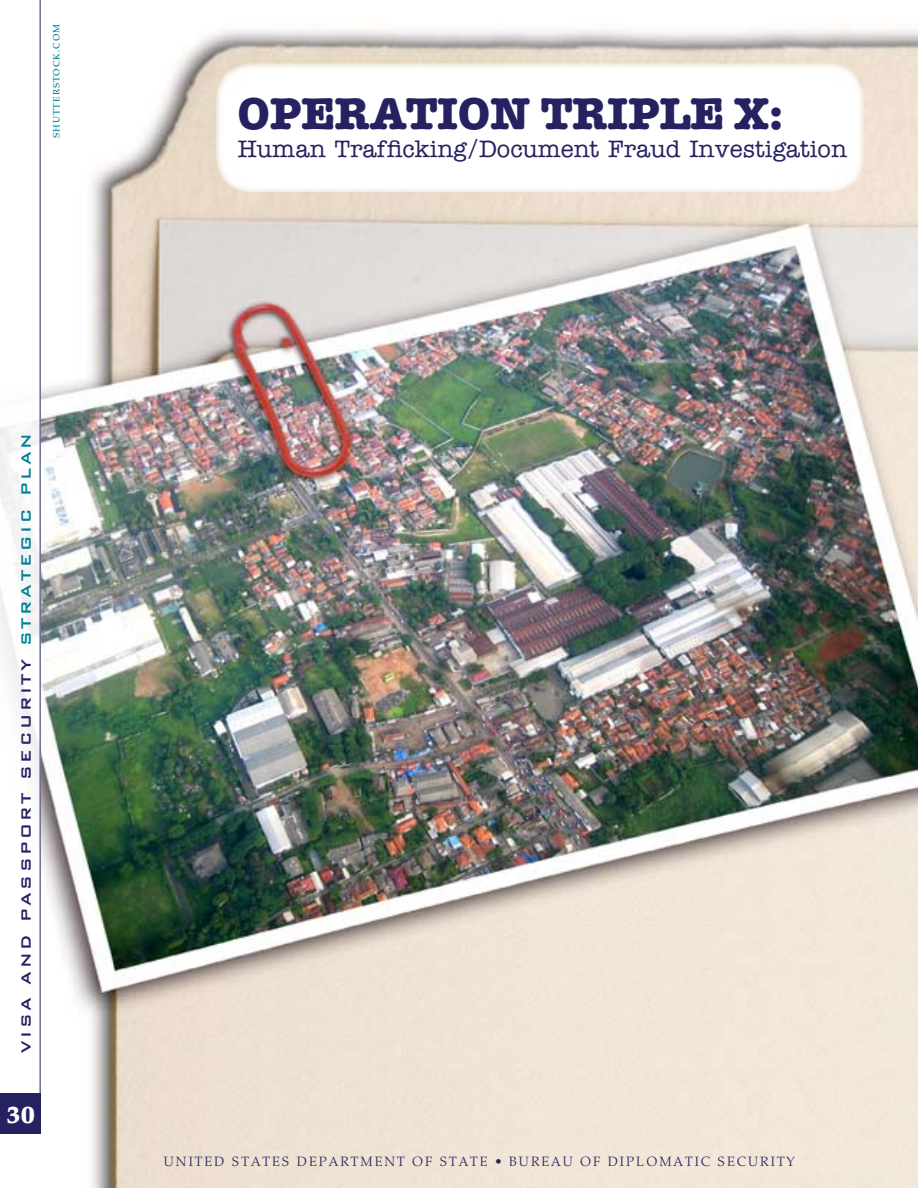
<style>
.page{position:relative;width:918px;height:1188px;background:#fff}
.page>*{position:absolute;margin:0;border:0;box-sizing:border-box;transform-origin:0 0}
.t1{font:700 45px "American Typewriter";color:#262261}
.t2{font:500 24px "American Typewriter";color:#262261}
.t3{font:900 24px "Palatino";color:#fff}
.t4{font:500 18px "Bank Gothic BT";letter-spacing:.15em;color:#262261}
.t5{font:500 18px "Bank Gothic BT";color:#007f96}
.t6{font:300 13.5px "Palatino";letter-spacing:.15em;color:#262261}
.t7{font:500 9px "Palatino";letter-spacing:.1em;color:#007f96}
.s1{color:#007f96}
</style>
<div class="page">
<img style="left:39px;top:0;width:879px;height:1188px">
<div style="left:0;top:202px;width:40px;height:892px;background:#fff"></div>
<hr style="left:40px;top:0;width:1px;height:1134px;background:#262261">
<div style="left:0;top:1094px;width:40px;height:40px;background:#262261"></div>
<div style="left:216px;top:63px;width:648px;height:129px;background:#fff;border-radius:35px"></div>
<p class="t7" style="left:51px;top:138px;width:115px;rotate:-90deg">Shutterstock.com</p>
<h1 class="t1" style="left:238px;top:87px;width:547px">OPERATION TRIPLE X:</h1>
<h2 class="t2" style="left:238px;top:136px;width:611px">Human Trafficking/Document Fraud Investigation</h2>
<h3 class="t4" style="left:16px;top:1053px;width:618px;rotate:-90deg">Visa and passport security <span class="s1">STRATEGIC PLAN</span></h3>
<h3 class="t5" style="left:16px;top:646px;width:90px;rotate:-90deg">T</h3>
<h2 class="t3" style="left:7px;top:1100px;width:30px">30</h2>
<p class="t6" style="left:164px;top:1154px;width:632px">UNITED STATES DEPARTMENT OF S TATE • BU REAU OF DIPLOMATIC S ECU RITY</p>
</div>
